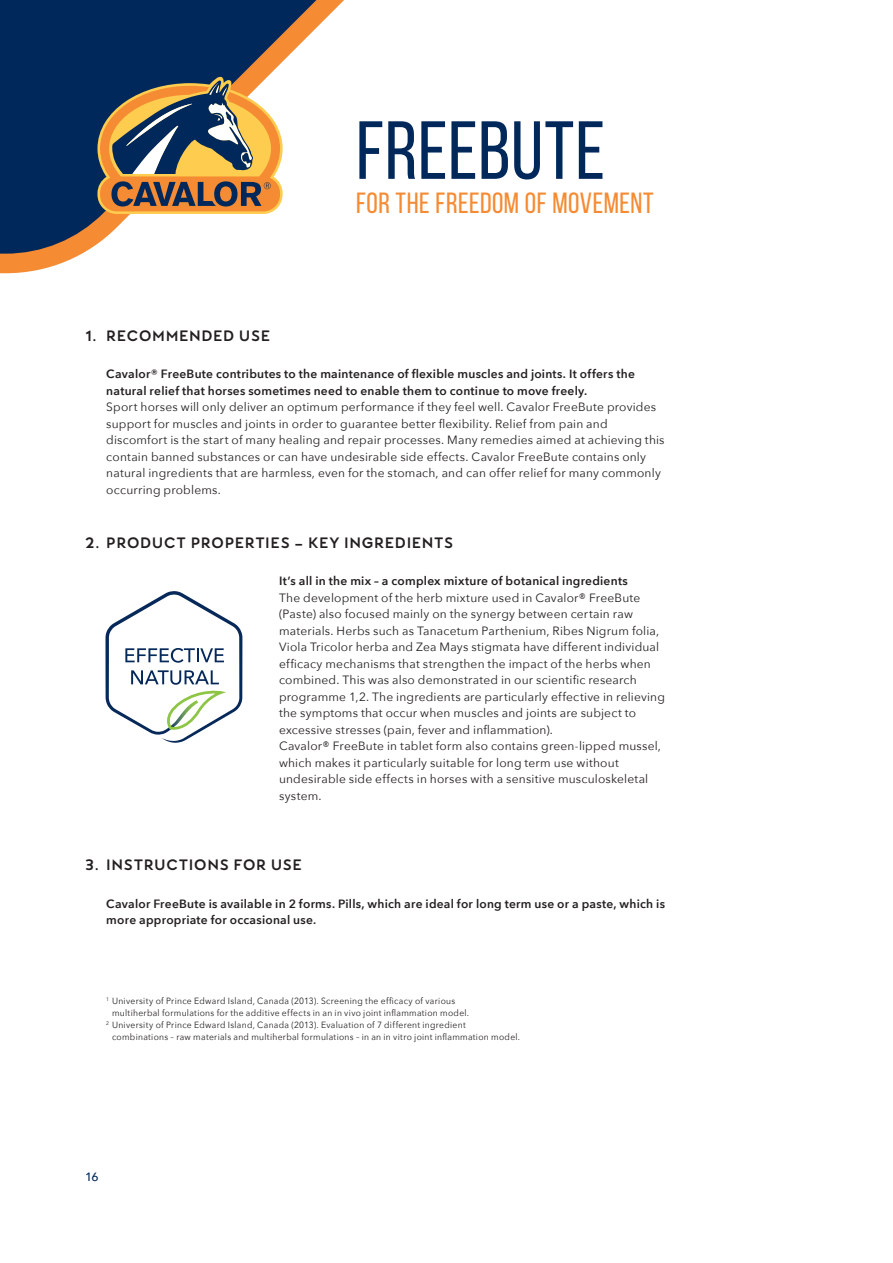
<style>
.page{position:relative;width:893px;height:1263px;background:#fff}
.page>*{position:absolute;margin:0;border:0;box-sizing:border-box;transform-origin:0 0}
.t1{font:82.2px "Bebas Neue";letter-spacing:.01em;color:#00285b}
.t2{font:29.25px "Bebas Neue";letter-spacing:.015em;color:#f58b32}
.t3{font:15px "Buket Retro Basic";letter-spacing:.025em;color:#231f20}
.t4{font:12px/16.5px "Avenir Next";letter-spacing:.015em;color:#231f20}
.t5{font:600 12px/16.5px "Avenir Next";letter-spacing:.02em;color:#231f20}
.t6{font:500 12px "Avenir Next";color:#00285b}
.t7{font:9px "Avenir Next";letter-spacing:.035em;color:#231f20;scale:.95 1}
</style>
<div class="page">
<svg style="left:0;top:0;width:344px;height:273px;fill:#00285b"></svg>
<svg style="left:97px;top:76px;width:186px;height:138px"></svg>
<svg style="left:105px;top:591px;width:137px;height:152px"></svg>
<p class="t1" style="left:356px;top:106px;width:250px">FREEBUTE</p>
<p class="t2" style="left:356px;top:187px;width:299px">FOR THE FREEDOM OF MOVEMENT</p>
<p class="t3" style="left:85px;top:326px;width:187px">1. RECOMMENDED USE</p>
<p class="t5" style="left:106px;top:366px;width:530px">Cavalor® FreeBute contributes to the maintenance of flexible muscles and joints. It offers the natural relief that horses sometimes need to enable them to continue to move freely.</p>
<p class="t4" style="left:106px;top:398px;width:560px">Sport horses will only deliver an optimum performance if they feel well. Cavalor FreeBute provides support for muscles and joints in order to guarantee better flexibility. Relief from pain and discomfort is the start of many healing and repair processes. Many remedies aimed at achieving this contain banned substances or can have undesirable side effects. Cavalor FreeBute contains only natural ingredients that are harmless, even for the stomach, and can offer relief for many commonly occurring problems.</p>
<p class="t3" style="left:85px;top:533px;width:370px">2. PRODUCT PROPERTIES – KEY INGREDIENTS</p>
<p class="t5" style="left:279px;top:573px;width:350px">It’s all in the mix – a complex mixture of botanical ingredients</p>
<p class="t4" style="left:279px;top:589px;width:387px">The development of the herb mixture used in Cavalor® FreeBute (Paste) also focused mainly on the synergy between certain raw materials. Herbs such as Tanacetum Parthenium, Ribes Nigrum folia, Viola Tricolor herba and Zea Mays stigmata have different individual efficacy mechanisms that strengthen the impact of the herbs when combined. This was also demonstrated in our scientific research programme 1,2. The ingredients are particularly effective in relieving the symptoms that occur when muscles and joints are subject to excessive stresses (pain, fever and inflammation).</p>
<p class="t4" style="left:279px;top:737px;width:383px">Cavalor® FreeBute in tablet form also contains green-lipped mussel, which makes it particularly suitable for long term use without undesirable side effects in horses with a sensitive musculoskeletal system.</p>
<p class="t3" style="left:85px;top:855px;width:219px">3. INSTRUCTIONS FOR USE</p>
<p class="t5" style="left:106px;top:895px;width:560px">Cavalor FreeBute is available in 2 forms. Pills, which are ideal for long term use or a paste, which is more appropriate for occasional use.</p>
<p class="t7" style="left:106px;top:993px;width:369px"><sup>1</sup> University of Prince Edward Island, Canada (2013). Screening the efficacy of various</p>
<p class="t7" style="left:112px;top:1005px;width:377px">multiherbal formulations for the additive effects in an in vivo joint inflammation model.</p>
<p class="t7" style="left:106px;top:1017px;width:380px"><sup>2</sup> University of Prince Edward Island, Canada (2013). Evaluation of 7 different ingredient</p>
<p class="t7" style="left:112px;top:1029px;width:431px">combinations – raw materials and multiherbal formulations – in an in vitro joint inflammation model.</p>
<p class="t6" style="left:85px;top:1167px;width:15px">16</p>
</div>
